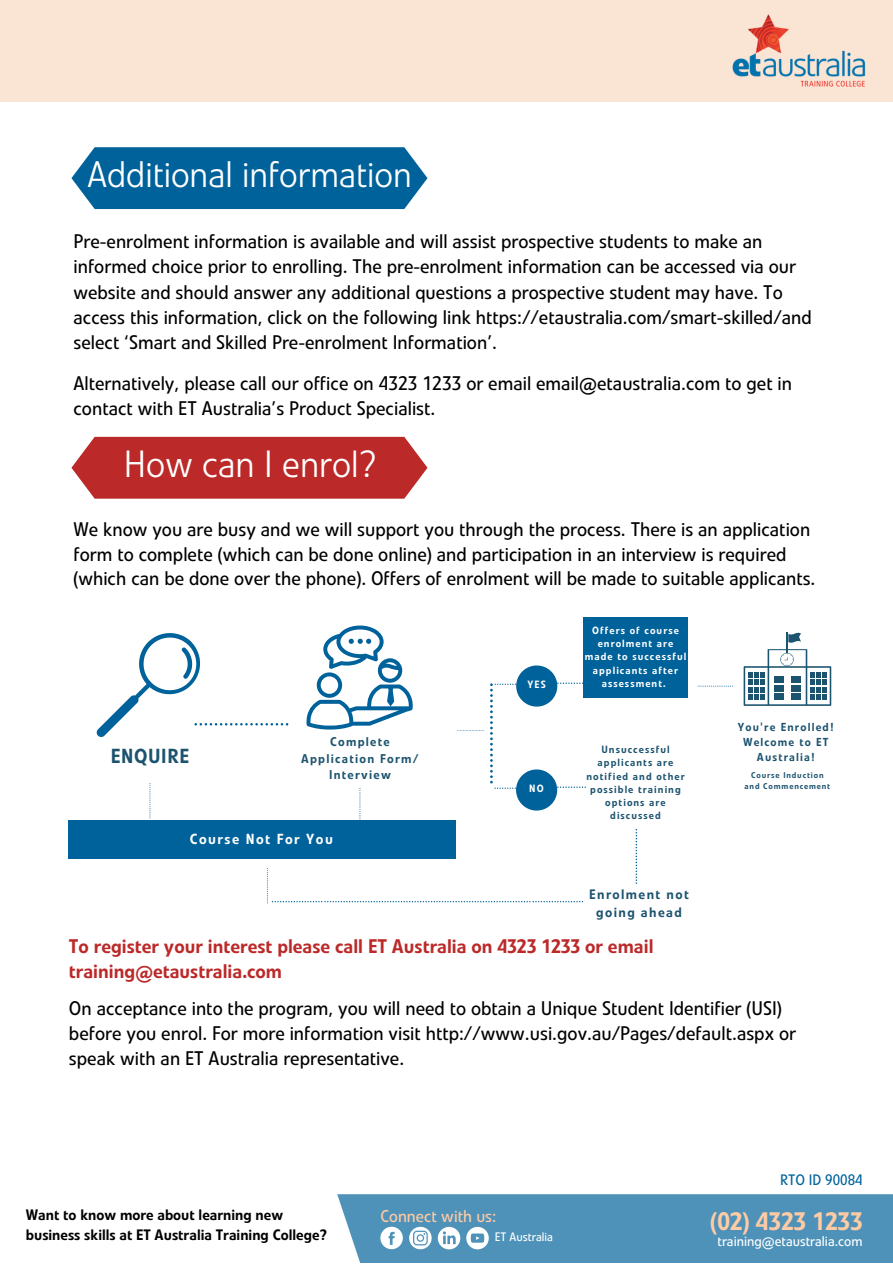
<style>
.page{position:relative;width:893px;height:1264px;background:#fff}
.page>*{position:absolute;margin:0;border:0;box-sizing:border-box;transform-origin:0 0}
.t1{font:300 37.5px "Linotype Veto";color:#fff}
.t2{font:300 36.6px "Linotype Veto";color:#fff}
.t3{font:500 25.05px "Linotype Veto";color:#ffcba4}
.t4{font:500 20.1px "Linotype Veto";letter-spacing:.03em;color:#1c536f}
.t5{font:19.5px/25.2px "Linotype Veto";color:#000}
.t6{font:500 19.5px/24.8px "Linotype Veto";color:#bb2929}
.t7{font:16.95px "Linotype Veto";color:#ffcba4}
.t8{font:500 15px/20.2px "Linotype Veto";color:#000}
.t9{font:15px "Linotype Veto";color:#00629b}
.t10{font:500 14.4px "Linotype Veto";letter-spacing:.1em;color:#fff}
.t11{font:13.95px "Linotype Veto";color:#fff}
.t12{font:500 13.5px/17.9px "Linotype Veto";letter-spacing:.1em;color:#1c536f;text-align:center}
.t13{font:500 12.6px/16.4px "Linotype Veto";letter-spacing:.1em;color:#1c536f;text-align:center}
.t14{font:12.15px "Linotype Veto";color:#fff}
.t15{font:500 11.4px/15px "Linotype Veto";letter-spacing:.1em;color:#1c536f;text-align:center}
.t16{font:500 10.5px "Linotype Veto";color:#fffcfd}
.t17{font:500 10.5px "Linotype Veto";color:#fff}
.t18{font:500 10.35px/13.2px "Linotype Veto";letter-spacing:.1em;color:#1c536f;text-align:center}
.t19{font:500 10.35px/13.2px "Linotype Veto";letter-spacing:.1em;color:#fff;text-align:center}
.t20{font:500 8.25px "Linotype Veto";letter-spacing:.1em;color:#1c536f}
</style>
<div class="page">
<svg style="left:337px;top:1194px;width:555px;height:68px;background:#5898bd"></svg>
<div style="left:0;top:0;width:892px;height:101px;background:#fae4d4"></div>
<img style="left:732px;top:14px;width:134px;height:73px">
<div style="left:71px;top:437px;width:356px;height:61px;background:#bb2929"></div>
<svg style="left:743px;top:632px;width:88px;height:74px"></svg>
<svg style="left:457px;top:730px;width:27px;height:1px"></svg>
<div style="left:67px;top:820px;width:388px;height:38px;background:#00629b"></div>
<div style="left:583px;top:617px;width:104px;height:81px;background:#00629b"></div>
<svg style="left:97px;top:633px;width:191px;height:104px"></svg>
<svg style="left:149px;top:783px;width:1px;height:35px"></svg>
<svg style="left:306px;top:625px;width:107px;height:104px"></svg>
<svg style="left:359px;top:788px;width:1px;height:32px"></svg>
<svg style="left:635px;top:829px;width:2px;height:54px"></svg>
<svg style="left:267px;top:868px;width:316px;height:35px"></svg>
<svg style="left:697px;top:685px;width:34px;height:1px"></svg>
<svg style="left:490px;top:665px;width:96px;height:145px"></svg>
<svg style="left:71px;top:147px;width:356px;height:62px;background:#116ca1"></svg>
<h2 class="t2" style="left:87px;top:159px;width:326px">Additional information</h2>
<p class="t5" style="left:73px;top:230px;width:739px">Pre-enrolment information is available and will assist prospective students to make an informed choice prior to enrolling. The pre-enrolment information can be accessed via our website and should answer any additional questions a prospective student may have. To access this information, click on the following link https://etaustralia.com/smart-skilled/and select ‘Smart and Skilled Pre-enrolment Information’.</p>
<p class="t5" style="left:73px;top:372px;width:720px">Alternatively, please call our office on 4323 1233 or email email@etaustralia.com to get in contact with ET Australia’s Product Specialist.</p>
<h1 class="t1" style="left:124px;top:449px;width:253px">How can I enrol?</h1>
<p class="t5" style="left:73px;top:518px;width:743px;line-height:24.8px">We know you are busy and we will support you through the process. There is an application form to complete (which can be done online) and participation in an interview is required (which can be done over the phone). Offers of enrolment will be made to suitable applicants.</p>
<p class="t4" style="left:111px;top:748px;width:80px">ENQUIRE</p>
<p class="t13" style="left:301px;top:735px;width:119px">Complete<br>Application Form/<br>Interview</p>
<p class="t10" style="left:190px;top:832px;width:145px">Course Not For You</p>
<p class="t16" style="left:527px;top:680px;width:20px">YES</p>
<p class="t19" style="left:584px;top:624px;width:103px">Offers of course enrolment are made to successful applicants after assessment.</p>
<p class="t15" style="left:738px;top:721px;width:97px">You're Enrolled!<br>Welcome to ET<br>Australia!</p>
<p class="t18" style="left:586px;top:743px;width:100px">Unsuccessful applicants are notified and other possible training options are discussed</p>
<p class="t20" style="left:751px;top:772px;width:74px">Course Induction</p>
<p class="t17" style="left:529px;top:784px;width:16px">NO</p>
<p class="t20" style="left:744px;top:783px;width:87px">and Commencement</p>
<p class="t12" style="left:589px;top:887px;width:101px">Enrolment not going ahead</p>
<p class="t6" style="left:69px;top:935px;width:586px">To register your interest please call ET Australia on 4323 1233 or email training@etaustralia.com</p>
<p class="t5" style="left:69px;top:998px;width:728px;line-height:24.8px">On acceptance into the program, you will need to obtain a Unique Student Identifier (USI) before you enrol. For more information visit http://www.usi.gov.au/Pages/default.aspx or speak with an ET Australia representative.</p>
<p class="t8" style="left:26px;top:1205px;width:302px">Want to know more about learning new business skills at ET Australia Training College?</p>
<p class="t7" style="left:380px;top:1208px;width:117px">Connect with us:</p>
<p class="t14" style="left:495px;top:1231px;width:60px">ET Australia</p>
<p class="t9" style="left:780px;top:1173px;width:84px">RTO ID 90084</p>
<p class="t3" style="left:710px;top:1211px;width:154px">(02) 4323 1233</p>
<p class="t11" style="left:717px;top:1235px;width:147px">training@etaustralia.com</p>
</div>
